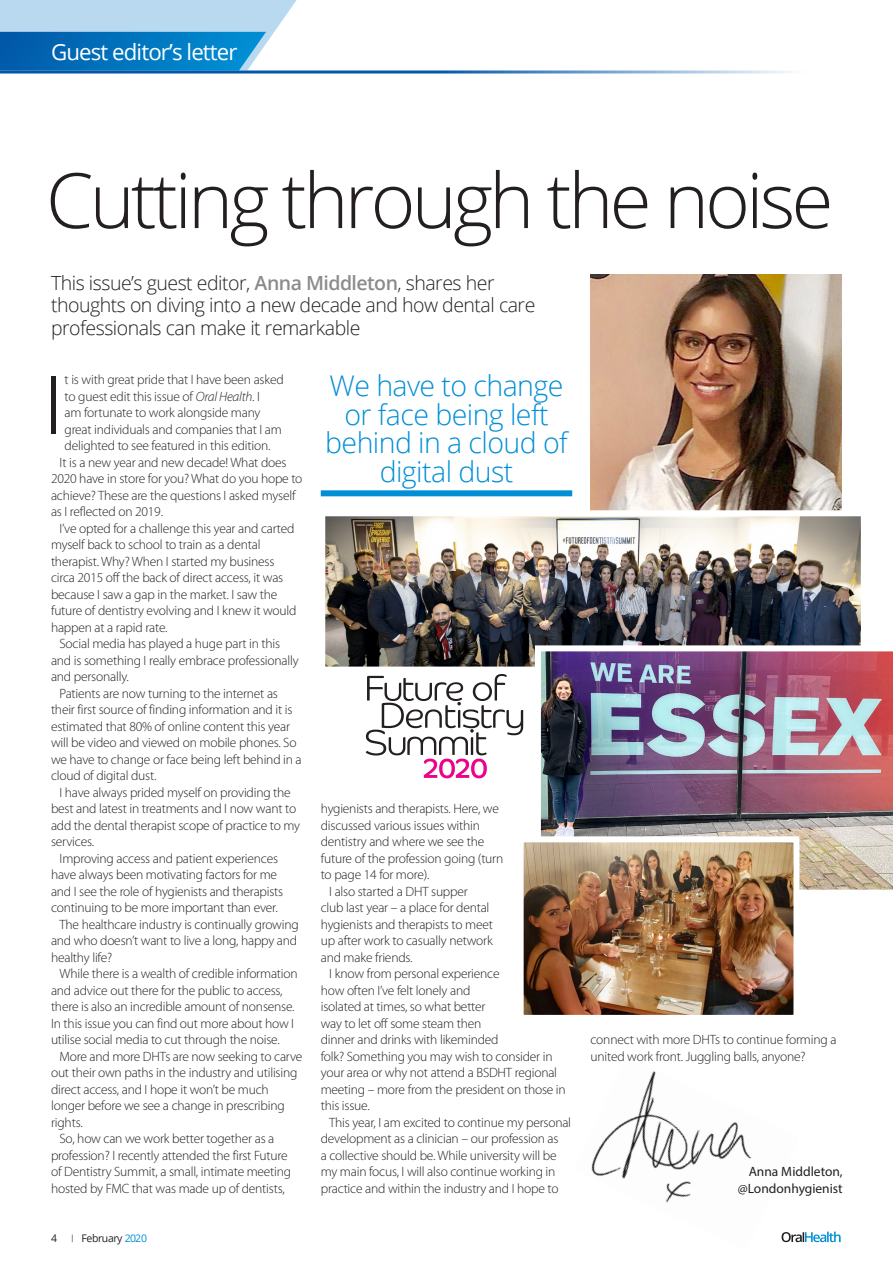
<style>
.page{position:relative;width:893px;height:1263px;background:#fff}
.page>*{position:absolute;margin:0;border:0;box-sizing:border-box;transform-origin:0 0}
.OH_Article_Body_No_I{font:300 85.2px "Myriad Pro";color:#231f20}
.OH_Headline{font:300 76.5px "Open Sans";letter-spacing:-.05em;color:#231f20}
.OH__Pull_Quote{font:300 28.5px/28.5px "Open Sans";letter-spacing:-.02em;color:#008fd5;text-align:center}
.t1{font:22.2px "Open Sans";letter-spacing:-.04em;color:#fff}
.OH_Standfirst{font:300 19.5px/22.5px "Open Sans";letter-spacing:-.025em;color:#231f20}
.OH_Article_Body_Inde{font:300 13.5px/16.5px "Myriad Pro";letter-spacing:-.015em;color:#231f20}
.OH_Article_Body_No_I-2{font:300 13.5px/16.5px "Myriad Pro";letter-spacing:-.015em;color:#231f20}
.OH_Article_Body_Inde-2{font:13.5px/16.5px "Myriad Pro";color:#231f20;text-align:right}
.t2{font:10.5px "Open Sans";letter-spacing:-.04em;color:#231f20}
.s1{font-weight:600;color:#8b8b8c}
.s2{font-style:italic}
.s3{color:#008fd5}
</style>
<div class="page">
<svg style="left:799px;top:1231px;width:42px;height:11px"></svg>
<svg style="left:0;top:0;width:297px;height:70px;background:#69adda"></svg>
<hr style="left:0;top:70px;width:893px;height:3px;background:#0157a8">
<img style="left:590px;top:274px;width:252px;height:236px">
<div style="left:321px;top:490px;width:251px;height:6px;background:#008fd5"></div>
<img style="left:326px;top:517px;width:534px;height:148px">
<div style="left:319px;top:510px;width:548px;height:162px;border:6px solid #fff"></div>
<img style="left:535px;top:645px;width:358px;height:245px">
<img style="left:525px;top:843px;width:267px;height:171px">
<div style="left:518px;top:836px;width:281px;height:185px;border:6px solid #fff"></div>
<svg style="left:366px;top:674px;width:157px;height:104px"></svg>
<img style="left:591px;top:1071px;width:208px;height:172px">
<h3 class="t1" style="left:51px;top:36px;width:188px">Guest editor’s letter</h3>
<p class="OH_Headline" style="left:46px;top:148px;width:789px">Cutting through the noise</p>
<p class="OH_Standfirst" style="left:51px;top:271px;width:486px">This issue’s guest editor, <span class="s1">Anna Middleton</span>, shares her thoughts on diving into a new decade and how dental care professionals can make it remarkable</p>
<p class="OH_Article_Body_No_I" style="left:44px;top:358px;width:19px">I</p>
<p class="OH_Article_Body_No_I-2" style="left:65px;top:371px;width:221px">t is with great pride that I have been asked to guest edit this issue of <span class="s2">Oral Health</span>. I<br>am fortunate to work alongside many great individuals and companies that I am delighted to see featured in this edition.</p>
<p class="OH_Article_Body_Inde" style="left:51px;top:454px;width:253px;text-indent:9px">It is a new year and new decade! What does 2020 have in store for you? What do you hope to achieve? These are the questions I asked myself as I reflected on 2019.</p>
<p class="OH_Article_Body_Inde" style="left:51px;top:520px;width:247px;text-indent:9px">I’ve opted for a challenge this year and carted myself back to school to train as a dental therapist. Why? When I started my business circa 2015 off the back of direct access, it was because I saw a gap in the market. I saw the future of dentistry evolving and I knew it would happen at a rapid rate.</p>
<p class="OH_Article_Body_Inde" style="left:51px;top:635px;width:249px;text-indent:9px">Social media has played a huge part in this and is something I really embrace professionally and personally.</p>
<p class="OH_Article_Body_Inde" style="left:51px;top:685px;width:252px;text-indent:9px">Patients are now turning to the internet as their first source of finding information and it is estimated that 80% of online content this year will be video and viewed on mobile phones. So we have to change or face being left behind in a cloud of digital dust.</p>
<p class="OH_Article_Body_Inde" style="left:51px;top:784px;width:251px;text-indent:9px">I have always prided myself on providing the best and latest in treatments and I now want to add the dental therapist scope of practice to my services.</p>
<p class="OH_Article_Body_Inde" style="left:51px;top:850px;width:234px;text-align:center">Improving access and patient experiences have always been motivating factors for me and I see the role of hygienists and therapists continuing to be more important than ever.</p>
<p class="OH_Article_Body_Inde" style="left:51px;top:916px;width:249px;text-align:justify;text-indent:9px">The healthcare industry is continually growing and who doesn’t want to live a long, happy and healthy life?</p>
<p class="OH_Article_Body_Inde" style="left:51px;top:965px;width:248px;text-indent:9px">While there is a wealth of credible information and advice out there for the public to access, there is also an incredible amount of nonsense.<br>In this issue you can find out more about how I utilise social media to cut through the noise.</p>
<p class="OH_Article_Body_Inde" style="left:51px;top:1048px;width:253px;text-indent:9px">More and more DHTs are now seeking to carve out their own paths in the industry and utilising direct access, and I hope it won’t be much longer before we see a change in prescribing rights.</p>
<p class="OH_Article_Body_Inde" style="left:51px;top:1130px;width:242px;text-indent:9px">So, how can we work better together as a profession? I recently attended the first Future of Dentistry Summit, a small, intimate meeting hosted by FMC that was made up of dentists,</p>
<p class="OH__Pull_Quote" style="left:325px;top:371px;width:244px">We have to change or face being left behind in a cloud of digital dust</p>
<p class="OH_Article_Body_Inde" style="left:321px;top:800px;width:184px">hygienists and therapists. Here, we discussed various issues within dentistry and where we see the future of the profession going (turn to page 14 for more).</p>
<p class="OH_Article_Body_Inde" style="left:321px;top:883px;width:174px;text-indent:9px">I also started a DHT supper club last year – a place for dental hygienists and therapists to meet up after work to casually network and make friends.</p>
<p class="OH_Article_Body_Inde" style="left:321px;top:965px;width:247px;text-indent:9px">I know from personal experience<br>how often I’ve felt lonely and<br>isolated at times, so what better<br>way to let off some steam then<br>dinner and drinks with likeminded<br>folk? Something you may wish to consider in your area or why not attend a BSDHT regional meeting – more from the president on those in this issue.</p>
<p class="OH_Article_Body_Inde" style="left:321px;top:1114px;width:252px;text-indent:9px">This year, I am excited to continue my personal development as a clinician – our profession as<br>a collective should be. While university will be my main focus, I will also continue working in practice and within the industry and I hope to</p>
<p class="OH_Article_Body_Inde" style="left:590px;top:1031px;width:247px">connect with more DHTs to continue forming a united work front. Juggling balls, anyone?</p>
<p class="OH_Article_Body_Inde-2" style="left:738px;top:1163px;width:106px">Anna Middleton, @Londonhygienist</p>
<p class="t2" style="left:51px;top:1231px;width:8px">4</p>
<p class="t2" style="left:82px;top:1231px;width:67px">February <span class="s3">2020</span></p>
</div>
